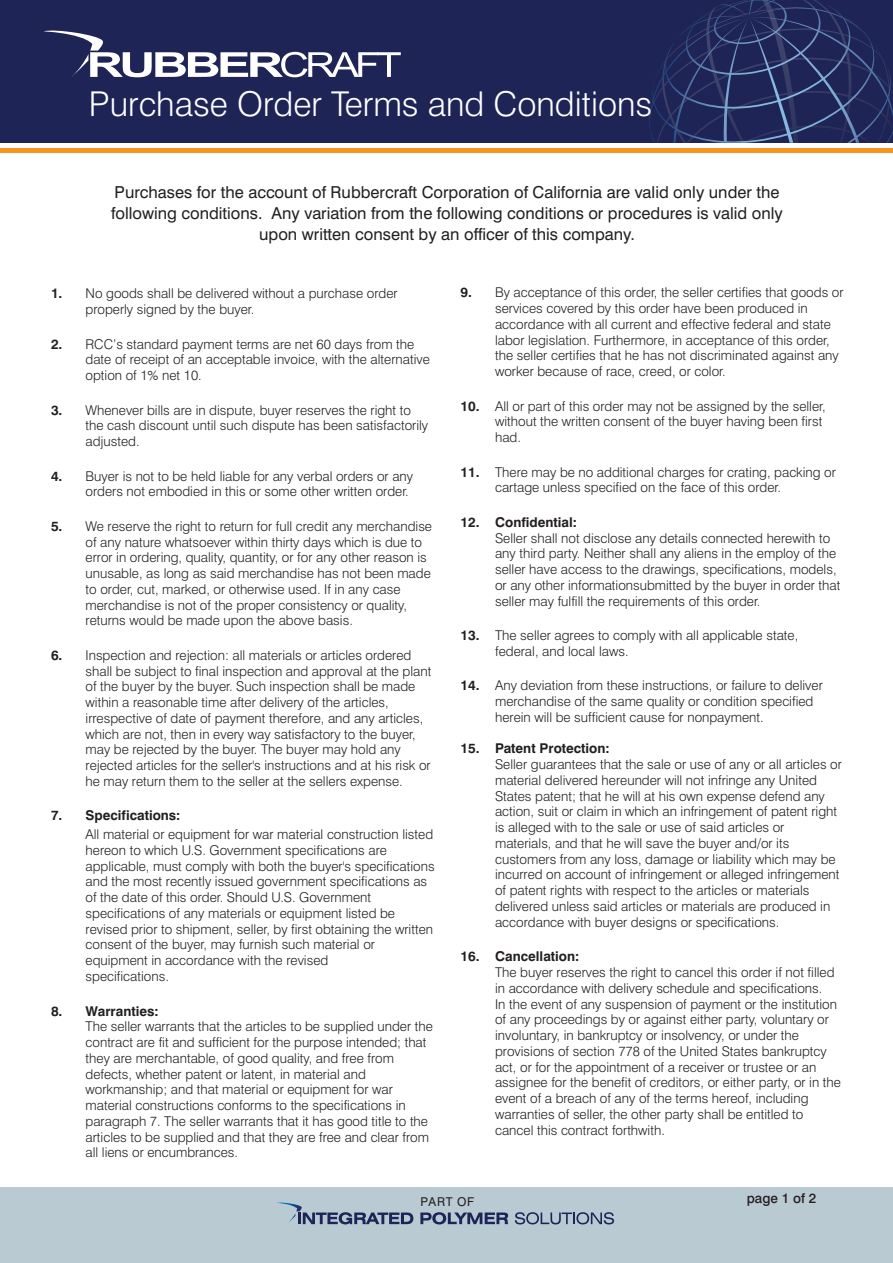
<style>
.page{position:relative;width:893px;height:1263px;background:#fff}
.page>*{position:absolute;margin:0;border:0;box-sizing:border-box;transform-origin:0 0}
.t1{font:300 34.2px "Swiss 721 BT";color:#fff}
.t2{font:16.5px/21px "Swiss 721 BT";color:#231f20;text-align:center}
.t3{font:300 13.5px/15.8px "Swiss 721 BT";color:#231f20}
.t4{font:700 13.5px "Swiss 721 BT";color:#231f20}
.t5{font:500 13.5px "Swiss 721 BT";color:#231f20}
.t6{font:12.15px "Swiss 721 BT";letter-spacing:.05em;color:#231f20}
.s1{font-weight:700}
</style>
<div class="page">
<div style="left:0;top:0;width:893px;height:143px;background:#1e2556"></div>
<hr style="left:0;top:149px;width:893px;height:4px;background:#f7941e">
<svg style="left:649px;top:0;width:244px;height:143px"></svg>
<div style="left:0;top:1187px;width:893px;height:76px;background:#bacad3"></div>
<svg style="left:277px;top:1202px;width:136px;height:22px"></svg>
<svg style="left:420px;top:1212px;width:88px;height:12px"></svg>
<svg style="left:515px;top:1212px;width:99px;height:12px"></svg>
<svg style="left:44px;top:30px;width:357px;height:48px"></svg>
<h1 class="t1" style="left:89px;top:83px;width:565px">Purchase Order Terms and Conditions</h1>
<p class="t2" style="left:111px;top:181px;width:673px">Purchases for the account of Rubbercraft Corporation of California are valid only under the following conditions. Any variation from the following conditions or procedures is valid only upon written consent by an officer of this company.</p>
<p class="t3" style="left:86px;top:285px;width:314px;text-indent:-35px"><span class="s1">1.</span> No goods shall be delivered without a purchase order properly signed by the buyer.</p>
<p class="t3" style="left:86px;top:336px;width:346px;text-indent:-35px"><span class="s1">2.</span> RCC’s standard payment terms are net 60 days from the date of receipt of an acceptable invoice, with the alternative option of 1% net 10.</p>
<p class="t3" style="left:86px;top:402px;width:344px;text-indent:-35px"><span class="s1">3.</span> Whenever bills are in dispute, buyer reserves the right to the cash discount until such dispute has been satisfactorily adjusted.</p>
<p class="t3" style="left:86px;top:468px;width:329px;text-indent:-35px"><span class="s1">4.</span> Buyer is not to be held liable for any verbal orders or any orders not embodied in this or some other written order.</p>
<p class="t3" style="left:86px;top:518px;width:348px;text-indent:-35px"><span class="s1">5.</span> We reserve the right to return for full credit any merchandise of any nature whatsoever within thirty days which is due to error in ordering, quality, quantity, or for any other reason is unusable, as long as said merchandise has not been made to order, cut, marked, or otherwise used. If in any case merchandise is not of the proper consistency or quality, returns would be made upon the above basis.</p>
<p class="t3" style="left:86px;top:647px;width:347px;text-indent:-35px"><span class="s1">6.</span> Inspection and rejection: all materials or articles ordered shall be subject to final inspection and approval at the plant of the buyer by the buyer. Such inspection shall be made within a reasonable time after delivery of the articles, irrespective of date of payment therefore, and any articles, which are not, then in every way satisfactory to the buyer, may be rejected by the buyer. The buyer may hold any rejected articles for the seller's instructions and at his risk or he may return them to the seller at the sellers expense.</p>
<p class="t4" style="left:51px;top:807px;width:131px">7. Specifications:</p>
<p class="t3" style="left:86px;top:826px;width:351px">All material or equipment for war material construction listed hereon to which U.S. Government specifications are applicable, must comply with both the buyer's specifications and the most recently issued government specifications as of the date of this order. Should U.S. Government specifications of any materials or equipment listed be revised prior to shipment, seller, by first obtaining the written consent of the buyer, may furnish such material or equipment in accordance with the revised<br>specifications.</p>
<p class="t4" style="left:51px;top:1002px;width:109px">8. Warranties:</p>
<p class="t3" style="left:86px;top:1018px;width:349px">The seller warrants that the articles to be supplied under the contract are fit and sufficient for the purpose intended; that they are merchantable, of good quality, and free from defects, whether patent or latent, in material and workmanship; and that material or equipment for war material constructions conforms to the specifications in paragraph 7. The seller warrants that it has good title to the articles to be supplied and that they are free and clear from all liens or encumbrances.</p>
<p class="t3" style="left:495px;top:284px;width:350px;text-indent:-35px"><span class="s1">9.</span> By acceptance of this order, the seller certifies that goods or services covered by this order have been produced in accordance with all current and effective federal and state labor legislation. Furthermore, in acceptance of this order, the seller certifies that he has not discriminated against any worker because of race, creed, or color.</p>
<p class="t3" style="left:495px;top:398px;width:332px;text-indent:-35px"><span class="s1">10.</span> All or part of this order may not be assigned by the seller, without the written consent of the buyer having been first had.</p>
<p class="t3" style="left:495px;top:464px;width:342px;text-indent:-35px"><span class="s1">11.</span> There may be no additional charges for crating, packing or cartage unless specified on the face of this order.</p>
<p class="t4" style="left:460px;top:514px;width:118px">12. Confidential:</p>
<p class="t3" style="left:495px;top:530px;width:347px">Seller shall not disclose any details connected herewith to any third party. Neither shall any aliens in the employ of the seller have access to the drawings, specifications, models, or any other informationsubmitted by the buyer in order that seller may fulfill the requirements of this order.</p>
<p class="t3" style="left:495px;top:627px;width:305px;text-indent:-35px"><span class="s1">13.</span> The seller agrees to comply with all applicable state, federal, and local laws.</p>
<p class="t3" style="left:495px;top:678px;width:329px;text-indent:-35px"><span class="s1">14.</span> Any deviation from these instructions, or failure to deliver merchandise of the same quality or condition specified herein will be sufficient cause for nonpayment.</p>
<p class="t4" style="left:460px;top:740px;width:151px">15. Patent Protection:</p>
<p class="t3" style="left:495px;top:756px;width:348px">Seller guarantees that the sale or use of any or all articles or material delivered hereunder will not infringe any United States patent; that he will at his own expense defend any action, suit or claim in which an infringement of patent right is alleged with to the sale or use of said articles or materials, and that he will save the buyer and/or its customers from any loss, damage or liability which may be incurred on account of infringement or alleged infringement of patent rights with respect to the articles or materials delivered unless said articles or materials are produced in accordance with buyer designs or specifications.</p>
<p class="t4" style="left:460px;top:948px;width:120px">16. Cancellation:</p>
<p class="t3" style="left:495px;top:964px;width:347px">The buyer reserves the right to cancel this order if not filled in accordance with delivery schedule and specifications.<br>In the event of any suspension of payment or the institution of any proceedings by or against either party, voluntary or involuntary, in bankruptcy or insolvency, or under the provisions of section 778 of the United States bankruptcy act, or for the appointment of a receiver or trustee or an assignee for the benefit of creditors, or either party, or in the event of a breach of any of the terms hereof, including warranties of seller, the other party shall be entitled to cancel this contract forthwith.</p>
<p class="t6" style="left:420px;top:1194px;width:55px">PART OF</p>
<p class="t5" style="left:747px;top:1190px;width:71px">page 1 of 2</p>
</div>
